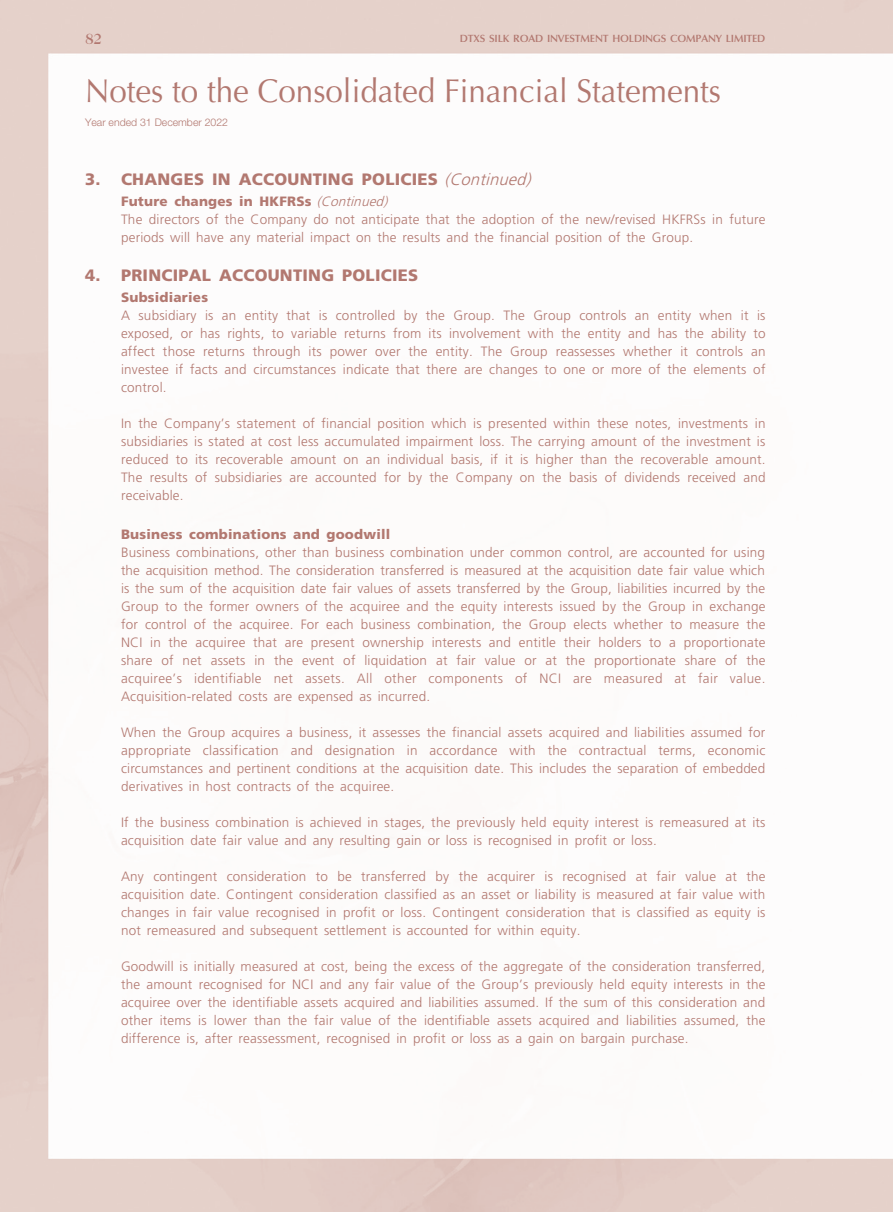
<style>
.page{position:relative;width:893px;height:1212px;background:#fff}
.page>*{position:absolute;margin:0;border:0;box-sizing:border-box;transform-origin:0 0}
.t1{font:33px "Optima LT Std";color:#b27870;scale:.95 1}
._03_H1{font:900 16.5px "Frutiger LT Std";letter-spacing:.015em;color:#b27870}
.t2{font:500 15px "Caslon 224 Std";color:#b27870}
._01_Body_Text{font:300 13.5px/18px "Frutiger LT Std";letter-spacing:.015em;color:#b27870;text-align:justify}
._04___H2{font:900 13.5px "Frutiger LT Std";letter-spacing:.015em;color:#b27870}
.t3{font:600 10.5px "Optima LT Std";letter-spacing:-.015em;color:#b27870}
.t4{font:300 10.5px "Helvetica Neue LT Std";color:#b27870}
.s1{font-weight:300;font-style:italic}
</style>
<div class="page">
<img style="left:0;top:0;width:893px;height:1212px">
<p class="t2" style="left:85px;top:30px;width:19px">82</p>
<p class="t3" style="left:460px;top:33px;width:307px">DTXS SILK ROAD INVESTMENT HOLDINGS COMPANY LIMITED</p>
<h1 class="t1" style="left:85px;top:71px;width:671px">Notes to the Consolidated Financial Statements</h1>
<p class="t4" style="left:85px;top:116px;width:144px">Year ended 31 December 2022</p>
<p class="_03_H1" style="left:85px;top:169px;width:452px">3. CHANGES IN ACCOUNTING POLICIES <span class="s1">(Continued)</span></p>
<p class="_04___H2" style="left:121px;top:193px;width:272px">Future changes in HKFRSs <span class="s1">(Continued)</span></p>
<p class="_01_Body_Text" style="left:121px;top:210px;width:646px">The directors of the Company do not anticipate that the adoption of the new/revised HKFRSs in future periods will have any material impact on the results and the financial position of the Group.</p>
<p class="_03_H1" style="left:85px;top:265px;width:335px">4. PRINCIPAL ACCOUNTING POLICIES</p>
<p class="_04___H2" style="left:121px;top:289px;width:89px">Subsidiaries</p>
<p class="_01_Body_Text" style="left:121px;top:306px;width:646px">A subsidiary is an entity that is controlled by the Group. The Group controls an entity when it is exposed, or has rights, to variable returns from its involvement with the entity and has the ability to affect those returns through its power over the entity. The Group reassesses whether it controls an investee if facts and circumstances indicate that there are changes to one or more of the elements of control.</p>
<p class="_01_Body_Text" style="left:121px;top:414px;width:646px">In the Company’s statement of financial position which is presented within these notes, investments in subsidiaries is stated at cost less accumulated impairment loss. The carrying amount of the investment is reduced to its recoverable amount on an individual basis, if it is higher than the recoverable amount.<br>The results of subsidiaries are accounted for by the Company on the basis of dividends received and receivable.</p>
<p class="_04___H2" style="left:121px;top:526px;width:271px">Business combinations and goodwill</p>
<p class="_01_Body_Text" style="left:121px;top:543px;width:646px">Business combinations, other than business combination under common control, are accounted for using the acquisition method. The consideration transferred is measured at the acquisition date fair value which is the sum of the acquisition date fair values of assets transferred by the Group, liabilities incurred by the Group to the former owners of the acquiree and the equity interests issued by the Group in exchange for control of the acquiree. For each business combination, the Group elects whether to measure the NCI in the acquiree that are present ownership interests and entitle their holders to a proportionate share of net assets in the event of liquidation at fair value or at the proportionate share of the acquiree’s identifiable net assets. All other components of NCI are measured at fair value.<br>Acquisition-related costs are expensed as incurred.</p>
<p class="_01_Body_Text" style="left:121px;top:723px;width:646px">When the Group acquires a business, it assesses the financial assets acquired and liabilities assumed for appropriate classification and designation in accordance with the contractual terms, economic circumstances and pertinent conditions at the acquisition date. This includes the separation of embedded derivatives in host contracts of the acquiree.</p>
<p class="_01_Body_Text" style="left:121px;top:813px;width:646px">If the business combination is achieved in stages, the previously held equity interest is remeasured at its acquisition date fair value and any resulting gain or loss is recognised in profit or loss.</p>
<p class="_01_Body_Text" style="left:121px;top:867px;width:646px">Any contingent consideration to be transferred by the acquirer is recognised at fair value at the acquisition date. Contingent consideration classified as an asset or liability is measured at fair value with changes in fair value recognised in profit or loss. Contingent consideration that is classified as equity is not remeasured and subsequent settlement is accounted for within equity.</p>
<p class="_01_Body_Text" style="left:121px;top:957px;width:646px">Goodwill is initially measured at cost, being the excess of the aggregate of the consideration transferred, the amount recognised for NCI and any fair value of the Group’s previously held equity interests in the acquiree over the identifiable assets acquired and liabilities assumed. If the sum of this consideration and other items is lower than the fair value of the identifiable assets acquired and liabilities assumed, the difference is, after reassessment, recognised in profit or loss as a gain on bargain purchase.</p>
</div>
